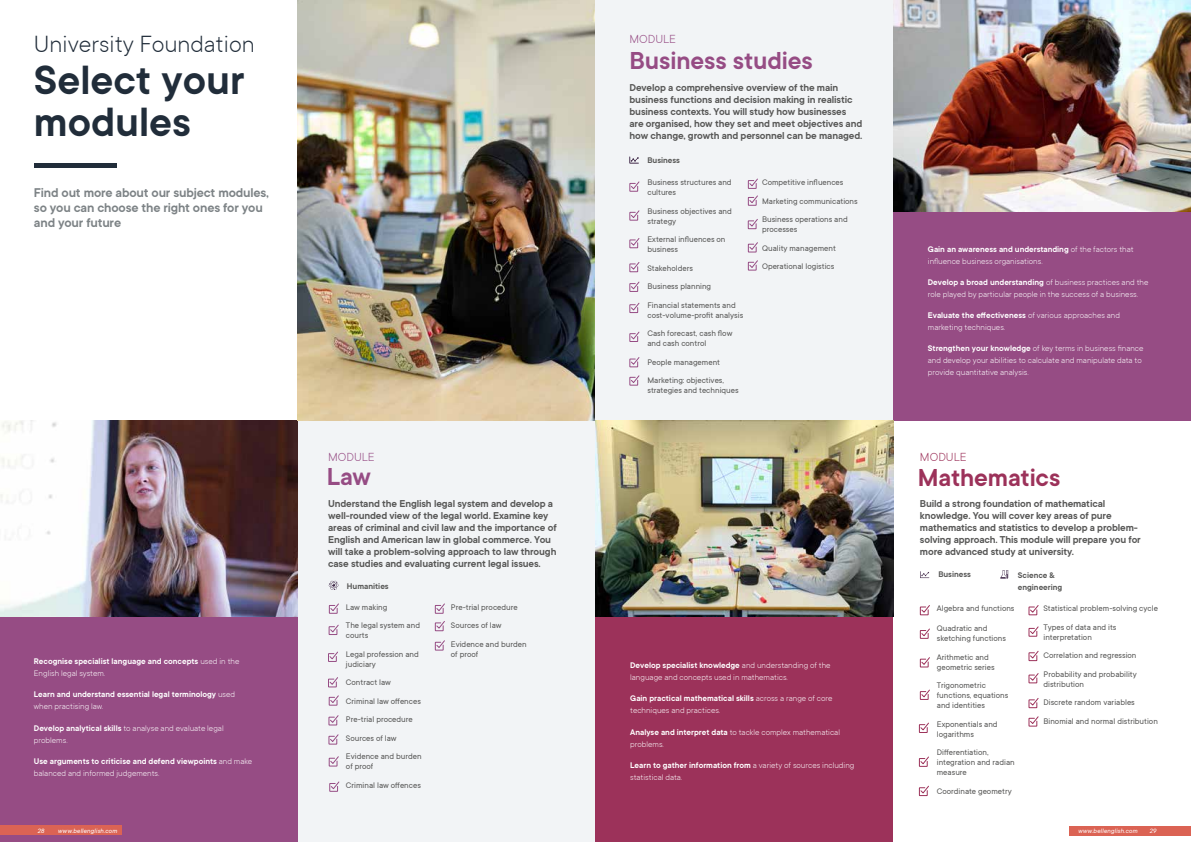
<style>
.page{position:relative;width:1191px;height:842px;background:#fff}
.page>*{position:absolute;margin:0;border:0;box-sizing:border-box;transform-origin:0 0}
.t1{font:600 45px/42px "TT Commons";color:#212d3a}
.t2{font:600 27px "TT Commons";color:#964c84}
.t3{font:600 27px "TT Commons";letter-spacing:-.005em;color:#9c325a}
.t4{font:300 26px "TT Commons";color:#212d3a}
.t5{font:600 14px/15px "TT Commons";letter-spacing:-.01em;color:#7d8386}
.t6{font:300 13px "TT Commons";color:#964c84}
.t7{font:300 13px "TT Commons";color:#9c325a}
.t8{font:600 11px/12px "TT Commons";letter-spacing:-.01em;color:#575756}
.t9{font:9px/18.5px "TT Commons";color:#575756}
.t10{font:300 9px/12px "TT Commons";color:#fff}
.t11{font:600 9px/12px "TT Commons";color:#fff}
.t12{font:600 9px/12px "TT Commons";color:#575756}
.t13{font:italic 7px "TT Commons";letter-spacing:.015em;color:#fff}
.s1{font-weight:300}
.s2{font-weight:600}
</style>
<div class="page">
<div style="left:0;top:421px;width:595px;height:421px;background:#f2f4f6"></div>
<div style="left:0;top:617px;width:298px;height:225px;background:#964c84"></div>
<img style="left:0;top:421px;width:298px;height:196px">
<svg style="left:328px;top:624px;width:11px;height:11px"></svg>
<svg style="left:328px;top:677px;width:10px;height:11px"></svg>
<svg style="left:328px;top:756px;width:11px;height:11px"></svg>
<svg style="left:328px;top:734px;width:11px;height:11px"></svg>
<svg style="left:329px;top:603px;width:10px;height:11px"></svg>
<svg style="left:329px;top:781px;width:11px;height:11px"></svg>
<svg style="left:434px;top:603px;width:11px;height:11px"></svg>
<svg style="left:434px;top:621px;width:11px;height:10px"></svg>
<svg style="left:434px;top:640px;width:11px;height:11px"></svg>
<svg style="left:328px;top:695px;width:11px;height:11px"></svg>
<svg style="left:328px;top:651px;width:10px;height:11px"></svg>
<svg style="left:328px;top:715px;width:11px;height:11px"></svg>
<svg style="left:329px;top:581px;width:9px;height:9px"></svg>
<hr style="left:34px;top:164px;width:82px;height:4px;background:#212d3a">
<img style="left:297px;top:0;width:299px;height:421px">
<div style="left:596px;top:0;width:595px;height:420px;background:#f2f4f6"></div>
<div style="left:595px;top:617px;width:298px;height:225px;background:#9c325a"></div>
<svg style="left:919px;top:628px;width:11px;height:11px"></svg>
<svg style="left:1028px;top:626px;width:11px;height:11px"></svg>
<svg style="left:918px;top:756px;width:11px;height:11px"></svg>
<svg style="left:919px;top:689px;width:11px;height:11px"></svg>
<svg style="left:1028px;top:673px;width:11px;height:11px"></svg>
<svg style="left:1028px;top:716px;width:11px;height:11px"></svg>
<svg style="left:919px;top:605px;width:11px;height:10px"></svg>
<svg style="left:1028px;top:605px;width:11px;height:10px"></svg>
<svg style="left:918px;top:722px;width:11px;height:11px"></svg>
<svg style="left:919px;top:657px;width:11px;height:11px"></svg>
<svg style="left:1028px;top:650px;width:11px;height:11px"></svg>
<svg style="left:918px;top:785px;width:11px;height:11px"></svg>
<svg style="left:1028px;top:698px;width:11px;height:10px"></svg>
<svg style="left:920px;top:571px;width:9px;height:7px"></svg>
<svg style="left:1000px;top:570px;width:8px;height:9px"></svg>
<div style="left:893px;top:211px;width:298px;height:210px;background:#964c84"></div>
<svg style="left:629px;top:157px;width:10px;height:6px"></svg>
<svg style="left:629px;top:210px;width:11px;height:11px"></svg>
<svg style="left:629px;top:238px;width:11px;height:10px"></svg>
<svg style="left:629px;top:357px;width:11px;height:11px"></svg>
<svg style="left:747px;top:195px;width:11px;height:11px"></svg>
<svg style="left:629px;top:281px;width:11px;height:11px"></svg>
<svg style="left:747px;top:260px;width:11px;height:11px"></svg>
<svg style="left:629px;top:302px;width:11px;height:11px"></svg>
<svg style="left:747px;top:242px;width:11px;height:11px"></svg>
<svg style="left:629px;top:181px;width:11px;height:11px"></svg>
<svg style="left:629px;top:331px;width:11px;height:11px"></svg>
<svg style="left:747px;top:219px;width:11px;height:10px"></svg>
<svg style="left:747px;top:178px;width:11px;height:11px"></svg>
<svg style="left:629px;top:262px;width:11px;height:10px"></svg>
<svg style="left:629px;top:375px;width:11px;height:11px"></svg>
<img style="left:893px;top:0;width:298px;height:211px">
<div style="left:0;top:826px;width:122px;height:9px;background:#db6354"></div>
<div style="left:1069px;top:827px;width:122px;height:9px;background:#db6354"></div>
<img style="left:596px;top:420px;width:297px;height:197px">
<h3 class="t4" style="left:34px;top:30px;width:222px">University Foundation</h3>
<h1 class="t1" style="left:34px;top:60px;width:212px">Select your modules</h1>
<h3 class="t5" style="left:34px;top:186px;width:236px">Find out more about our subject modules, so you can choose the right ones for you and your future</h3>
<p class="t11" style="left:34px;top:656px;width:207px">Recognise specialist language and concepts <span class="s1">used in the<br>English legal system.</span></p>
<p class="t11" style="left:34px;top:689px;width:203px">Learn and understand essential legal terminology <span class="s1">used when practising law.</span></p>
<p class="t10" style="left:34px;top:722px;width:191px"><span class="s2">Develop analytical skills</span> to analyse and evaluate legal problems.</p>
<p class="t11" style="left:34px;top:755px;width:220px">Use arguments to criticise and defend viewpoints <span class="s1">and make balanced and informed judgements.</span></p>
<h3 class="t6" style="left:328px;top:449px;width:48px">MODULE</h3>
<h2 class="t2" style="left:327px;top:462px;width:46px">Law</h2>
<p class="t8" style="left:328px;top:498px;width:230px">Understand the English legal system and develop a well-rounded view of the legal world. Examine key areas of criminal and civil law and the importance of English and American law in global commerce. You will take a problem-solving approach to law through case studies and evaluating current legal issues.</p>
<p class="t12" style="left:347px;top:580px;width:43px">Humanities</p>
<p class="t9" style="left:346px;top:598px;width:76px">Law making<br>The legal system and</p>
<p class="t9" style="left:346px;top:626px;width:74px">courts<br>Legal profession and</p>
<p class="t9" style="left:346px;top:655px;width:77px">judiciary<br>Contract law<br>Criminal law offences<br>Pre-trial procedure<br>Sources of law<br>Evidence and burden</p>
<p class="t9" style="left:346px;top:757px;width:76px">of proof<br>Criminal law offences</p>
<p class="t9" style="left:451px;top:598px;width:77px">Pre-trial procedure<br>Sources of law<br>Evidence and burden</p>
<p class="t9" style="left:451px;top:645px;width:29px">of proof</p>
<h3 class="t6" style="left:629px;top:32px;width:48px">MODULE</h3>
<h2 class="t2" style="left:629px;top:45px;width:185px">Business studies</h2>
<p class="t8" style="left:629px;top:82px;width:234px">Develop a comprehensive overview of the main business functions and decision making in realistic business contexts. You will study how businesses are organised, how they set and meet objectives and how change, growth and personnel can be managed.</p>
<p class="t12" style="left:647px;top:154px;width:34px">Business</p>
<p class="t9" style="left:647px;top:177px;width:86px;line-height:10px">Business structures and cultures</p>
<p class="t9" style="left:647px;top:206px;width:86px;line-height:10px">Business objectives and strategy</p>
<p class="t9" style="left:647px;top:234px;width:80px;line-height:10px">External influences on business</p>
<p class="t9" style="left:647px;top:259px;width:90px">Stakeholders<br>Business planning<br>Financial statements and</p>
<p class="t9" style="left:647px;top:306px;width:97px">cost-volume-profit analysis<br>Cash forecast, cash flow</p>
<p class="t9" style="left:647px;top:334px;width:78px">and cash control<br>People management<br>Marketing: objectives,</p>
<p class="t9" style="left:647px;top:381px;width:93px">strategies and techniques</p>
<p class="t9" style="left:762px;top:173px;width:97px">Competitive influences<br>Marketing communications<br>Business operations and</p>
<p class="t9" style="left:762px;top:220px;width:75px">processes<br>Quality management<br>Operational logistics</p>
<p class="t10" style="left:630px;top:659px;width:202px"><span class="s2">Develop specialist knowledge</span> and understanding of the language and concepts used in mathematics.</p>
<p class="t10" style="left:630px;top:693px;width:204px"><span class="s2">Gain practical mathematical skills</span> across a range of core techniques and practices.</p>
<p class="t10" style="left:630px;top:726px;width:211px"><span class="s2">Analyse and interpret data</span> to tackle complex mathematical problems.</p>
<p class="t10" style="left:630px;top:759px;width:226px"><span class="s2">Learn to gather information from</span> a variety of sources including statistical data.</p>
<p class="t10" style="left:928px;top:243px;width:207px"><span class="s2">Gain an awareness and understanding</span> of the factors that influence business organisations.</p>
<p class="t10" style="left:928px;top:276px;width:222px"><span class="s2">Develop a broad understanding</span> of business practices and the role played by particular people in the success of a business.</p>
<p class="t10" style="left:928px;top:309px;width:194px"><span class="s2">Evaluate the effectiveness</span> of various approaches and marketing techniques.</p>
<p class="t10" style="left:928px;top:342px;width:217px"><span class="s2">Strengthen your knowledge</span> of key terms in business finance and develop your abilities to calculate and manipulate data to provide quantitative analysis.</p>
<h3 class="t7" style="left:920px;top:449px;width:48px">MODULE</h3>
<h2 class="t3" style="left:918px;top:462px;width:144px">Mathematics</h2>
<p class="t8" style="left:920px;top:498px;width:222px">Build a strong foundation of mathematical knowledge. You will cover key areas of pure mathematics and statistics to develop a problem&shy;solving approach. This module will prepare you for more advanced study at university.</p>
<p class="t12" style="left:938px;top:568px;width:34px">Business</p>
<p class="t12" style="left:1017px;top:569px;width:46px">Science &amp; engineering</p>
<p class="t9" style="left:936px;top:599px;width:79px">Algebra and functions</p>
<p class="t9" style="left:936px;top:624px;width:71px;line-height:10px">Quadratic and sketching functions</p>
<p class="t9" style="left:936px;top:652px;width:59px;line-height:10px">Arithmetic and geometric series</p>
<p class="t9" style="left:936px;top:681px;width:73px;line-height:10px">Trigonometric functions, equations and identities</p>
<p class="t9" style="left:936px;top:719px;width:62px;line-height:10px">Exponentials and logarithms</p>
<p class="t9" style="left:936px;top:748px;width:79px;line-height:10px">Differentiation, integration and radian measure</p>
<p class="t9" style="left:936px;top:782px;width:76px">Coordinate geometry</p>
<p class="t9" style="left:1043px;top:599px;width:116px">Statistical problem-solving cycle<br>Types of data and its</p>
<p class="t9" style="left:1043px;top:628px;width:95px">interpretation<br>Correlation and regression<br>Probability and probability</p>
<p class="t9" style="left:1043px;top:675px;width:116px">distribution<br>Discrete random variables<br>Binomial and normal distribution</p>
<p class="t13" style="left:37px;top:827px;width:8px">28</p>
<p class="t13" style="left:58px;top:827px;width:61px">www.bellenglish.com</p>
<p class="t13" style="left:1078px;top:827px;width:61px">www.bellenglish.com</p>
<p class="t13" style="left:1149px;top:827px;width:8px">29</p>
</div>
